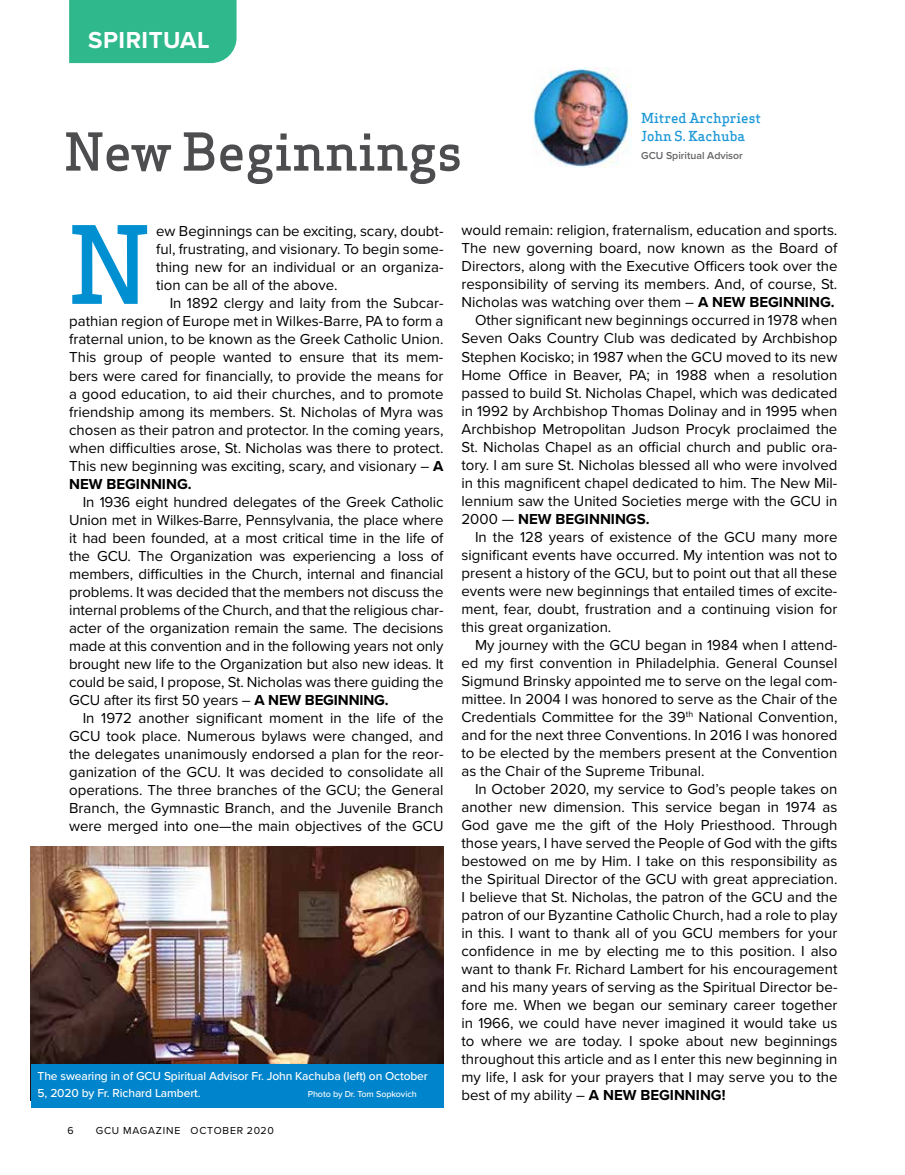
<style>
.page{position:relative;width:905px;height:1175px;background:#fff}
.page>*{position:absolute;margin:0;border:0;box-sizing:border-box;transform-origin:0 0}
.t1{font:500 105px "Apex Serif";color:#0090d1}
.t2{font:500 51px "Apex Serif";color:#4d4d4f}
.t3{font:700 24px "Proxima Nova";letter-spacing:.02em;color:#fff}
.t4{font:15px/18px "Proxima Nova";color:#000;text-align:justify}
.t5{font:700 15px "Proxima Nova";color:#000}
.t6{font:500 13.5px/18px "Apex Serif";color:#1e99d6}
.t7{font:500 12px/16.5px "Proxima Nova";letter-spacing:-.01em;color:#fff}
.t8{font:10.5px "Proxima Nova";letter-spacing:.075em;color:#000}
.t9{font:600 10.5px "Proxima Nova";color:#636466}
.t10{font:500 9px "Proxima Nova";letter-spacing:-.01em;color:#fff}
.s1{font-weight:700}
.s2{font-weight:400}
</style>
<div class="page">
<div style="left:69px;top:0;width:167px;height:63px;background:#2eb88b"></div>
<img style="left:532px;top:68px;width:100px;height:99px">
<img style="left:31px;top:847px;width:412px;height:216px">
<div style="left:31px;top:1063px;width:412px;height:44px;background:#0084cb"></div>
<h3 class="t3" style="left:88px;top:22px;width:123px">SPIRITUAL</h3>
<h2 class="t2" style="left:64px;top:113px;width:400px">New Beginnings</h2>
<p class="t6" style="left:641px;top:108px;width:121px">Mitred Archpriest<br>John S. Kachuba</p>
<p class="t9" style="left:641px;top:148px;width:103px">GCU Spiritual Advisor</p>
<h1 class="t1" style="left:68px;top:185px;width:84px">N</h1>
<p class="t4" style="left:156px;top:222px;width:289px">ew Beginnings can be exciting, scary, doubt&shy;ful, frustrating, and visionary. To begin some&shy;thing new for an individual or an organiza&shy;tion can be all of the above.</p>
<p class="t4" style="left:69px;top:294px;width:376px;text-indent:100px">In 1892 clergy and laity from the Subcar&shy;pathian region of Europe met in Wilkes-Barre, PA to form a fraternal union, to be known as the Greek Catholic Union.<br>This group of people wanted to ensure that its mem&shy;bers were cared for financially, to provide the means for a good education, to aid their churches, and to promote friendship among its members. St. Nicholas of Myra was chosen as their patron and protector. In the coming years, when difficulties arose, St. Nicholas was there to protect.<br>This new beginning was exciting, scary, and visionary – <span class="s1">A NEW BEGINNING.</span></p>
<p class="t4" style="left:69px;top:492px;width:376px;text-indent:14px">In 1936 eight hundred delegates of the Greek Catholic Union met in Wilkes-Barre, Pennsylvania, the place where it had been founded, at a most critical time in the life of the GCU. The Organization was experiencing a loss of members, difficulties in the Church, internal and financial problems. It was decided that the members not discuss the internal problems of the Church, and that the religious char&shy;acter of the organization remain the same. The decisions made at this convention and in the following years not only brought new life to the Organization but also new ideas. It could be said, I propose, St. Nicholas was there guiding the GCU after its first 50 years – <span class="s1">A NEW BEGINNING.</span></p>
<p class="t4" style="left:69px;top:708px;width:376px;text-indent:14px">In 1972 another significant moment in the life of the GCU took place. Numerous bylaws were changed, and the delegates unanimously endorsed a plan for the reor&shy;ganization of the GCU. It was decided to consolidate all operations. The three branches of the GCU; the General Branch, the Gymnastic Branch, and the Juvenile Branch were merged into one—the main objectives of the GCU</p>
<p class="t7" style="left:38px;top:1067px;width:392px">The swearing in of GCU Spiritual Advisor Fr. John Kachuba (left) on October<br>5, 2020 by Fr. Richard Lambert.</p>
<p class="t10" style="left:308px;top:1086px;width:110px">Photo by Dr. Tom Sopkovich</p>
<p class="t8" style="left:68px;top:1123px;width:8px">6</p>
<p class="t8" style="left:96px;top:1123px;width:179px">GCU MAGAZINE OCTOBER 2020</p>
<p class="t4" style="left:461px;top:221px;width:377px">would remain: religion, fraternalism, education and sports.</p>
<p class="t4" style="left:461px;top:239px;width:377px">The new governing board, now known as the Board of</p>
<p class="t4" style="left:461px;top:257px;width:377px">Directors, along with the Executive Officers took over the</p>
<p class="t4" style="left:461px;top:275px;width:377px">responsibility of serving its members. And, of course, St.</p>
<p class="t4" style="left:461px;top:293px;width:374px">Nicholas was watching over them – <span class="s1">A NEW BEGINNING.</span></p>
<p class="t4" style="left:475px;top:311px;width:364px">Other significant new beginnings occurred in 1978 when</p>
<p class="t4" style="left:461px;top:329px;width:377px">Seven Oaks Country Club was dedicated by Archbishop</p>
<p class="t4" style="left:461px;top:347px;width:377px">Stephen Kocisko; in 1987 when the GCU moved to its new</p>
<p class="t4" style="left:461px;top:365px;width:377px">Home Office in Beaver, PA; in 1988 when a resolution</p>
<p class="t4" style="left:461px;top:383px;width:377px">passed to build St. Nicholas Chapel, which was dedicated</p>
<p class="t4" style="left:461px;top:401px;width:377px">in 1992 by Archbishop Thomas Dolinay and in 1995 when</p>
<p class="t4" style="left:461px;top:419px;width:377px">Archbishop Metropolitan Judson Procyk proclaimed the</p>
<p class="t4" style="left:461px;top:437px;width:377px">St. Nicholas Chapel as an official church and public ora-</p>
<p class="t4" style="left:461px;top:455px;width:377px">tory. I am sure St. Nicholas blessed all who were involved</p>
<p class="t4" style="left:461px;top:473px;width:377px">in this magnificent chapel dedicated to him. The New Mil-</p>
<p class="t4" style="left:461px;top:491px;width:377px">lennium saw the United Societies merge with the GCU in</p>
<p class="t5" style="left:461px;top:507px;width:190px"><span class="s2">2000 —</span> NEW BEGINNINGS.</p>
<p class="t4" style="left:475px;top:527px;width:364px">In the 128 years of existence of the GCU many more</p>
<p class="t4" style="left:461px;top:545px;width:377px">significant events have occurred. My intention was not to</p>
<p class="t4" style="left:461px;top:563px;width:377px">present a history of the GCU, but to point out that all these</p>
<p class="t4" style="left:461px;top:581px;width:377px">events were new beginnings that entailed times of excite-</p>
<p class="t4" style="left:461px;top:599px;width:377px">ment, fear, doubt, frustration and a continuing vision for</p>
<p class="t4" style="left:461px;top:617px;width:151px">this great organization.</p>
<p class="t4" style="left:475px;top:635px;width:364px">My journey with the GCU began in 1984 when I attend-</p>
<p class="t4" style="left:461px;top:653px;width:377px">ed my first convention in Philadelphia. General Counsel</p>
<p class="t4" style="left:461px;top:671px;width:377px">Sigmund Brinsky appointed me to serve on the legal com-</p>
<p class="t4" style="left:461px;top:689px;width:377px">mittee. In 2004 I was honored to serve as the Chair of the</p>
<p class="t4" style="left:461px;top:707px;width:377px">Credentials Committee for the 39<sup>th</sup> National Convention,</p>
<p class="t4" style="left:461px;top:725px;width:377px">and for the next three Conventions. In 2016 I was honored</p>
<p class="t4" style="left:461px;top:743px;width:377px">to be elected by the members present at the Convention</p>
<p class="t4" style="left:461px;top:761px;width:244px">as the Chair of the Supreme Tribunal.</p>
<p class="t4" style="left:475px;top:779px;width:364px">In October 2020, my service to God’s people takes on</p>
<p class="t4" style="left:461px;top:797px;width:377px">another new dimension. This service began in 1974 as</p>
<p class="t4" style="left:461px;top:815px;width:377px">God gave me the gift of the Holy Priesthood. Through</p>
<p class="t4" style="left:461px;top:833px;width:377px">those years, I have served the People of God with the gifts</p>
<p class="t4" style="left:461px;top:851px;width:377px">bestowed on me by Him. I take on this responsibility as</p>
<p class="t4" style="left:461px;top:869px;width:377px">the Spiritual Director of the GCU with great appreciation.</p>
<p class="t4" style="left:461px;top:887px;width:377px">I believe that St. Nicholas, the patron of the GCU and the</p>
<p class="t4" style="left:461px;top:905px;width:377px">patron of our Byzantine Catholic Church, had a role to play</p>
<p class="t4" style="left:461px;top:923px;width:377px">in this. I want to thank all of you GCU members for your</p>
<p class="t4" style="left:461px;top:941px;width:377px">confidence in me by electing me to this position. I also</p>
<p class="t4" style="left:461px;top:959px;width:377px">want to thank Fr. Richard Lambert for his encouragement</p>
<p class="t4" style="left:461px;top:977px;width:377px">and his many years of serving as the Spiritual Director be-</p>
<p class="t4" style="left:461px;top:995px;width:377px">fore me. When we began our seminary career together</p>
<p class="t4" style="left:461px;top:1013px;width:377px">in 1966, we could have never imagined it would take us</p>
<p class="t4" style="left:461px;top:1031px;width:377px">to where we are today. I spoke about new beginnings</p>
<p class="t4" style="left:461px;top:1049px;width:377px">throughout this article and as I enter this new beginning in</p>
<p class="t4" style="left:461px;top:1067px;width:377px">my life, I ask for your prayers that I may serve you to the</p>
<p class="t4" style="left:461px;top:1085px;width:265px">best of my ability – <span class="s1">A NEW BEGINNING!</span></p>
</div>
